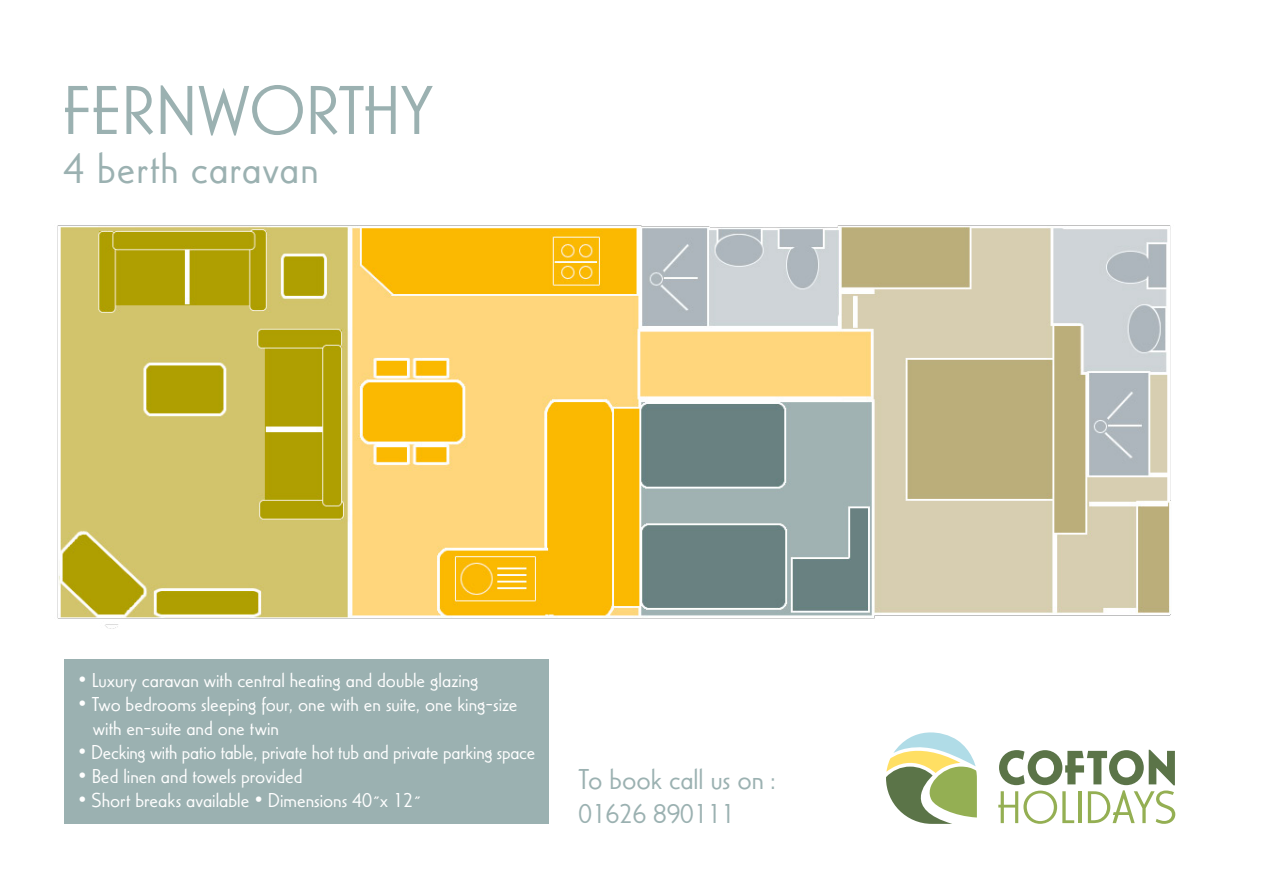
<style>
.page{position:relative;width:1263px;height:893px;background:#fff}
.page>*{position:absolute;margin:0;border:0;box-sizing:border-box;transform-origin:0 0}
.t1{font:300 72px "Casablanca URW";color:#9bb1b1}
.t2{font:300 45px "Casablanca URW";letter-spacing:.02em;color:#9bb1b1}
.t3{font:300 30px "Casablanca URW";color:#9bb1b1}
.t4{font:300 28.5px "Casablanca URW";color:#9bb1b1}
.t5{font:300 21px/24px "Casablanca URW";color:#fff}
.s1{font-family:"Aller";font-weight:400}
</style>
<div class="page">
<img style="left:57px;top:225px;width:1114px;height:404px">
<svg style="left:886px;top:732px;width:91px;height:92px"></svg>
<svg style="left:998px;top:750px;width:177px;height:74px"></svg>
<div style="left:64px;top:659px;width:485px;height:165px;background:#9bb1b1"></div>
<h1 class="t1" style="left:63px;top:70px;width:372px">FERNWORTHY</h1>
<h2 class="t2" style="left:63px;top:144px;width:257px">4 berth caravan</h2>
<p class="t5" style="left:78px;top:669px;width:402px"><span class="s1">•</span> Luxury caravan with central heating and double glazing</p>
<p class="t5" style="left:93px;top:693px;width:426px;text-indent:-15px"><span class="s1">•</span> Two bedrooms sleeping four, one with en suite, one king-size with en-suite and one twin</p>
<p class="t5" style="left:78px;top:741px;width:458px"><span class="s1">•</span> Decking with patio table, private hot tub and private parking space</p>
<p class="t5" style="left:78px;top:765px;width:226px"><span class="s1">•</span> Bed linen and towels provided</p>
<p class="t5" style="left:78px;top:789px;width:344px"><span class="s1">•</span> Short breaks available <span class="s1">•</span> Dimensions 40˝x 12˝</p>
<h3 class="t3" style="left:578px;top:762px;width:199px">To book call us on :</h3>
<h3 class="t4" style="left:578px;top:798px;width:158px">01626 890111</h3>
</div>
